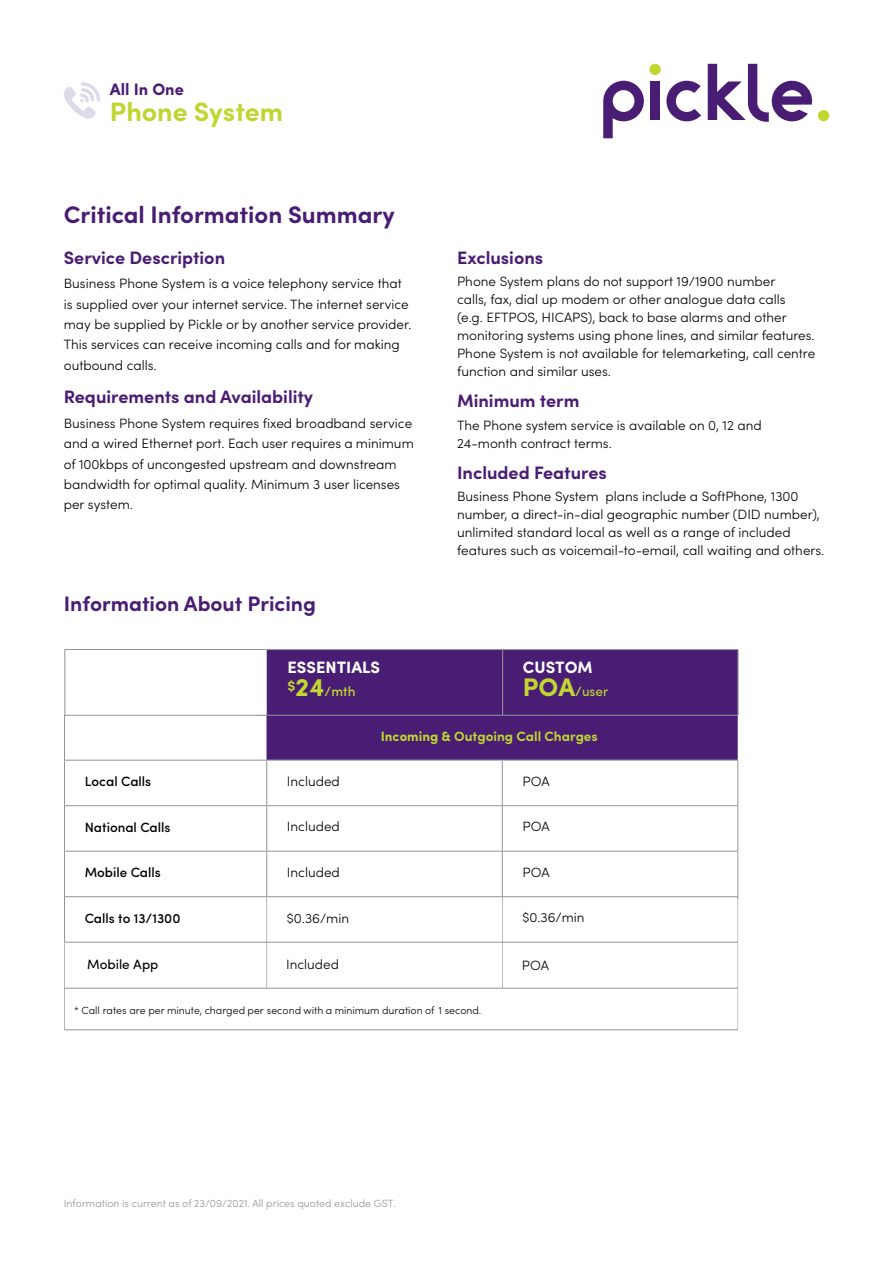
<style>
.page{position:relative;width:893px;height:1263px;background:#fff}
.page>*{position:absolute;margin:0;border:0;box-sizing:border-box;transform-origin:0 0}
.t1{font:700 26.7px "Sofia Pro";color:#bfd630}
.t2{font:700 24px "Sofia Pro";color:#491d74}
.t3{font:700 21px "Sofia Pro";color:#491d74}
.t4{font:700 18px "Sofia Pro";color:#491d74}
.t5{font:700 16.65px "Sofia Pro";color:#491d74}
.t6{font:700 16.5px "Sofia Pro";color:#fff}
.t7{font:300 13.5px/18px "Sofia Pro";color:#000}
.t8{font:500 13.5px "Sofia Pro";color:#000}
.t9{font:700 13.5px "Sofia Pro";color:#bfd630}
.t10{font:13.5px "Sofia Pro";color:#000}
.t11{font:13.5px "Sofia Pro";color:#c1d72f}
.t12{font:500 13.5px "Sofia Pro";color:#c1d72f}
.t13{font:300 10.5px "Sofia Pro";color:#000}
.t14{font:300 10.5px "Sofia Pro";color:#939598}
.s1{font-weight:700;font-size:25.5px}
.s2{font-weight:500}
</style>
<div class="page">
<div style="left:257px;top:650px;width:481px;height:110px;background:#491d74"></div>
<div style="left:65px;top:649px;width:202px;height:66px;background:#fff"></div>
<hr style="left:65px;top:649px;width:202px;height:1px;background:#939598">
<hr style="left:65px;top:650px;width:1px;height:65px;background:#939598">
<hr style="left:267px;top:649px;width:236px;height:1px;background:#939598">
<hr style="left:503px;top:649px;width:235px;height:1px;background:#939598">
<hr style="left:502px;top:650px;width:1px;height:65px;background:#939598">
<hr style="left:738px;top:650px;width:1px;height:65px;background:#939598">
<hr style="left:65px;top:715px;width:202px;height:1px;background:#939598">
<hr style="left:267px;top:715px;width:236px;height:1px;background:#939598">
<hr style="left:266px;top:650px;width:1px;height:110px;background:#939598">
<hr style="left:503px;top:715px;width:235px;height:1px;background:#939598">
<hr style="left:64px;top:715px;width:1px;height:45px;background:#939598">
<hr style="left:64px;top:760px;width:203px;height:1px;background:#939598">
<hr style="left:64px;top:760px;width:1px;height:45px;background:#939598">
<hr style="left:267px;top:760px;width:235px;height:1px;background:#939598">
<hr style="left:266px;top:760px;width:1px;height:45px;background:#939598">
<hr style="left:502px;top:760px;width:236px;height:1px;background:#939598">
<hr style="left:502px;top:760px;width:1px;height:45px;background:#939598">
<hr style="left:738px;top:760px;width:1px;height:45px;background:#939598">
<hr style="left:64px;top:805px;width:203px;height:1px;background:#939598">
<hr style="left:64px;top:806px;width:1px;height:45px;background:#939598">
<hr style="left:267px;top:805px;width:235px;height:1px;background:#939598">
<hr style="left:266px;top:806px;width:1px;height:45px;background:#939598">
<hr style="left:502px;top:805px;width:236px;height:1px;background:#939598">
<hr style="left:502px;top:806px;width:1px;height:45px;background:#939598">
<hr style="left:738px;top:806px;width:1px;height:45px;background:#939598">
<hr style="left:64px;top:851px;width:203px;height:1px;background:#939598">
<hr style="left:64px;top:851px;width:1px;height:45px;background:#939598">
<hr style="left:267px;top:851px;width:235px;height:1px;background:#939598">
<hr style="left:266px;top:851px;width:1px;height:45px;background:#939598">
<hr style="left:502px;top:851px;width:236px;height:1px;background:#939598">
<hr style="left:502px;top:851px;width:1px;height:45px;background:#939598">
<hr style="left:738px;top:851px;width:1px;height:48px;background:#939598">
<hr style="left:64px;top:896px;width:203px;height:1px;background:#939598">
<hr style="left:64px;top:897px;width:1px;height:45px;background:#939598">
<hr style="left:267px;top:896px;width:235px;height:1px;background:#939598">
<hr style="left:266px;top:897px;width:1px;height:91px;background:#939598">
<hr style="left:502px;top:896px;width:236px;height:1px;background:#939598">
<hr style="left:502px;top:896px;width:1px;height:92px;background:#939598">
<hr style="left:737px;top:897px;width:1px;height:133px;background:#939598">
<hr style="left:64px;top:942px;width:203px;height:1px;background:#939598">
<hr style="left:64px;top:943px;width:1px;height:87px;background:#939598">
<hr style="left:267px;top:942px;width:235px;height:1px;background:#939598">
<hr style="left:502px;top:942px;width:236px;height:1px;background:#939598">
<hr style="left:64px;top:988px;width:201px;height:1px;background:#939598">
<hr style="left:265px;top:988px;width:235px;height:1px;background:#939598">
<hr style="left:500px;top:988px;width:238px;height:1px;background:#939598">
<div style="left:650px;top:81px;width:10px;height:39px;background:#491d74"></div>
<svg style="left:603px;top:81px;width:41px;height:57px"></svg>
<svg style="left:666px;top:81px;width:35px;height:40px"></svg>
<svg style="left:708px;top:64px;width:105px;height:58px"></svg>
<div style="left:649px;top:64px;width:12px;height:11px;background:#c1d72f;border-radius:50%"></div>
<div style="left:818px;top:110px;width:11px;height:11px;background:#c1d72f;border-radius:50%"></div>
<svg style="left:64px;top:82px;width:36px;height:37px"></svg>
<hr style="left:65px;top:1029px;width:201px;height:1px;background:#939598">
<hr style="left:266px;top:1029px;width:236px;height:1px;background:#939598">
<hr style="left:502px;top:1029px;width:236px;height:1px;background:#939598">
<p class="t5" style="left:110px;top:77px;width:75px">All In One</p>
<h1 class="t1" style="left:110px;top:91px;width:175px">Phone System</h1>
<h2 class="t2" style="left:64px;top:196px;width:332px">Critical Information Summary</h2>
<h3 class="t4" style="left:64px;top:244px;width:163px">Service Description</h3>
<p class="t7" style="left:64px;top:273px;width:349px;line-height:20.4px">Business Phone System is a voice telephony service that is supplied over your internet service. The internet service may be supplied by Pickle or by another service provider.<br>This services can receive incoming calls and for making outbound calls.</p>
<h3 class="t4" style="left:64px;top:383px;width:251px">Requirements and Availability</h3>
<p class="t7" style="left:64px;top:412px;width:351px;line-height:20.4px">Business Phone System requires fixed broadband service and a wired Ethernet port. Each user requires a minimum of 100kbps of uncongested upstream and downstream bandwidth for optimal quality. Minimum 3 user licenses per system.</p>
<h3 class="t3" style="left:64px;top:588px;width:254px">Information About Pricing</h3>
<h3 class="t4" style="left:457px;top:244px;width:88px">Exclusions</h3>
<p class="t7" style="left:457px;top:272px;width:360px">Phone System plans do not support 19/1900 number<br>calls, fax, dial up modem or other analogue data calls<br>(e.g. EFTPOS, HICAPS), back to base alarms and other monitoring systems using phone lines, and similar features.<br>Phone System is not available for telemarketing, call centre function and similar uses.</p>
<h3 class="t4" style="left:457px;top:387px;width:124px">Minimum term</h3>
<p class="t7" style="left:457px;top:415px;width:306px">The Phone system service is available on 0, 12 and<br>24-month contract terms.</p>
<h3 class="t4" style="left:457px;top:459px;width:151px">Included Features</h3>
<p class="t7" style="left:457px;top:487px;width:369px">Business Phone System plans include a SoftPhone, 1300 number, a direct-in-dial geographic number (DID number), unlimited standard local as well as a range of included features such as voicemail-to-email, call waiting and others.</p>
<p class="t6" style="left:287px;top:655px;width:94px">ESSENTIALS</p>
<p class="t12" style="left:287px;top:681px;width:70px"><sup>$</sup><span class="s1">24</span>/mth</p>
<p class="t6" style="left:523px;top:655px;width:71px">CUSTOM</p>
<p class="t11" style="left:523px;top:681px;width:87px"><span class="s1">POA</span><span class="s2">/</span>user</p>
<p class="t9" style="left:381px;top:726px;width:219px">Incoming &amp; Outgoing Call Charges</p>
<p class="t8" style="left:85px;top:771px;width:68px">Local Calls</p>
<p class="t7" style="left:287px;top:771px;width:54px">Included</p>
<p class="t7" style="left:522px;top:771px;width:29px">POA</p>
<p class="t8" style="left:85px;top:817px;width:87px">National Calls</p>
<p class="t7" style="left:287px;top:817px;width:54px">Included</p>
<p class="t7" style="left:522px;top:817px;width:29px">POA</p>
<p class="t8" style="left:85px;top:862px;width:78px">Mobile Calls</p>
<p class="t7" style="left:287px;top:862px;width:54px">Included</p>
<p class="t7" style="left:522px;top:862px;width:29px">POA</p>
<p class="t8" style="left:85px;top:908px;width:97px">Calls to 13/1300</p>
<p class="t7" style="left:287px;top:908px;width:64px">$0.36/min</p>
<p class="t7" style="left:522px;top:907px;width:64px">$0.36/min</p>
<p class="t10" style="left:87px;top:954px;width:73px">Mobile App</p>
<p class="t7" style="left:286px;top:954px;width:54px">Included</p>
<p class="t7" style="left:522px;top:955px;width:29px">POA</p>
<p class="t13" style="left:74px;top:1002px;width:409px">* Call rates are per minute, charged per second with a minimum duration of 1 second.</p>
<p class="t14" style="left:64px;top:1195px;width:334px">Information is current as of 23/09/2021. All prices quoted exclude GST.</p>
</div>
